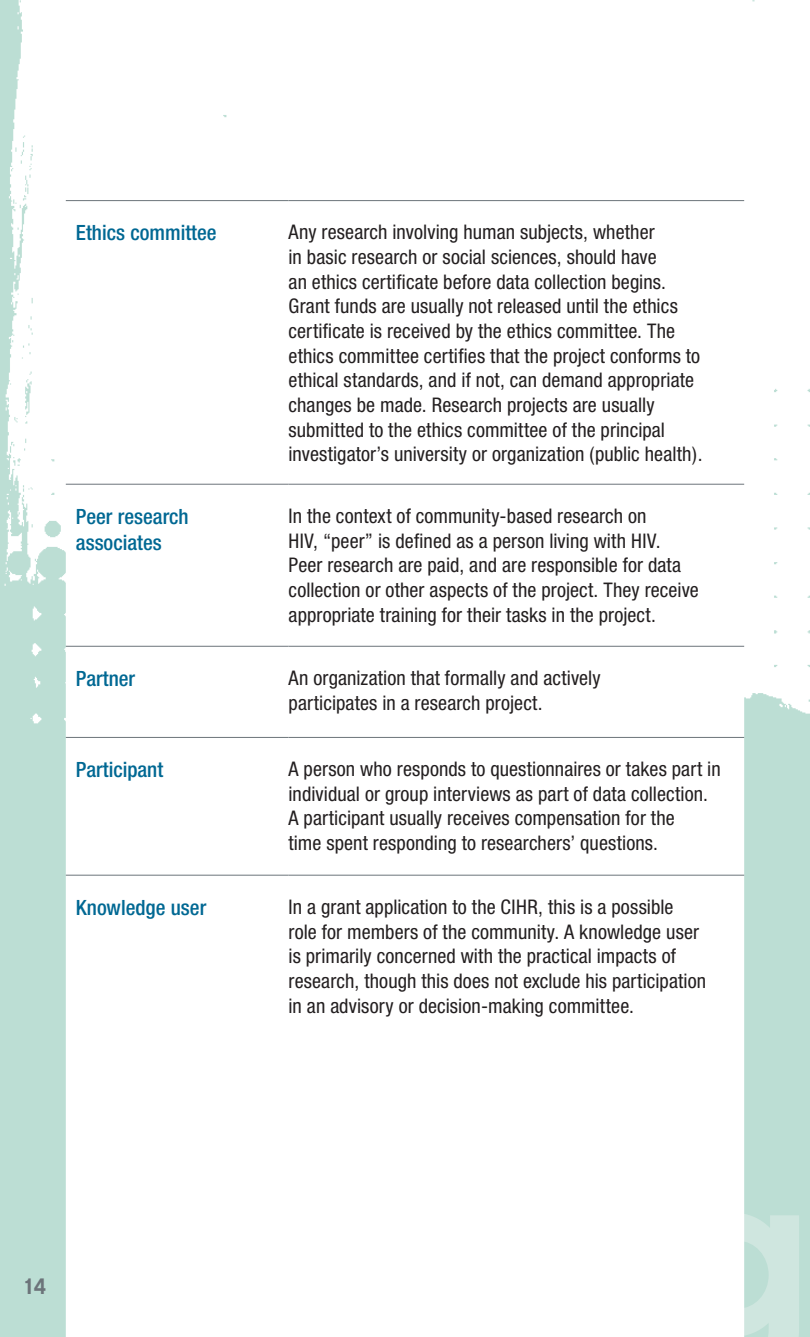
<style>
.page{position:relative;width:810px;height:1337px;background:#fff}
.page>*{position:absolute;margin:0;border:0;box-sizing:border-box;transform-origin:0 0}
.t1{font:22.5px "Chalet New York Nineteen Eighty";color:#6c747a}
.t2{font:500 condensed 21.15px/27px "Helvetica Neue";color:#006893}
.t3{font:condensed 20.25px/24.8px "Helvetica Neue";letter-spacing:.005em;color:#231f20}
</style>
<div class="page">
<div style="left:0;top:0;width:810px;height:1336px;background:#bcded4"></div>
<img style="left:4px;top:0;width:806px;height:770px">
<div style="left:66px;top:201px;width:678px;height:1135px;background:#fff"></div>
<hr style="left:289px;top:646px;width:455px;height:1px;background:#6c747a">
<hr style="left:66px;top:737px;width:223px;height:1px;background:#6c747a">
<hr style="left:289px;top:737px;width:455px;height:1px;background:#6c747a">
<hr style="left:66px;top:874px;width:223px;height:1px;background:#6c747a">
<hr style="left:289px;top:874px;width:455px;height:1px;background:#6c747a">
<hr style="left:289px;top:200px;width:455px;height:1px;background:#6c747a">
<hr style="left:289px;top:484px;width:455px;height:1px;background:#6c747a">
<hr style="left:66px;top:200px;width:223px;height:1px;background:#6c747a">
<hr style="left:66px;top:484px;width:223px;height:1px;background:#6c747a">
<hr style="left:66px;top:646px;width:223px;height:1px;background:#6c747a">
<p class="t2" style="left:76px;top:219px;width:142px">Ethics committee</p>
<p class="t3" style="left:289px;top:220px;width:416px">Any research involving human subjects, whether<br>in basic research or social sciences, should have<br>an ethics certificate before data collection begins.<br>Grant funds are usually not released until the ethics certificate is received by the ethics committee. The ethics committee certifies that the project conforms to ethical standards, and if not, can demand appropriate changes be made. Research projects are usually submitted to the ethics committee of the principal investigator’s university or organization (public health).</p>
<p class="t2" style="left:76px;top:502px;width:114px">Peer research associates</p>
<p class="t3" style="left:289px;top:503px;width:412px">In the context of community-based research on<br>HIV, “peer” is defined as a person living with HIV.<br>Peer research are paid, and are responsible for data collection or other aspects of the project. They receive appropriate training for their tasks in the project.</p>
<p class="t2" style="left:76px;top:664px;width:61px">Partner</p>
<p class="t3" style="left:289px;top:665px;width:314px">An organization that formally and actively participates in a research project.</p>
<p class="t2" style="left:76px;top:755px;width:89px">Participant</p>
<p class="t3" style="left:289px;top:756px;width:434px">A person who responds to questionnaires or takes part in individual or group interviews as part of data collection.<br>A participant usually receives compensation for the<br>time spent responding to researchers’ questions.</p>
<p class="t2" style="left:76px;top:893px;width:132px">Knowledge user</p>
<p class="t3" style="left:289px;top:894px;width:419px">In a grant application to the CIHR, this is a possible role for members of the community. A knowledge user is primarily concerned with the practical impacts of research, though this does not exclude his participation in an advisory or decision-making committee.</p>
<p class="t1" style="left:25px;top:1272px;width:23px">14</p>
</div>
